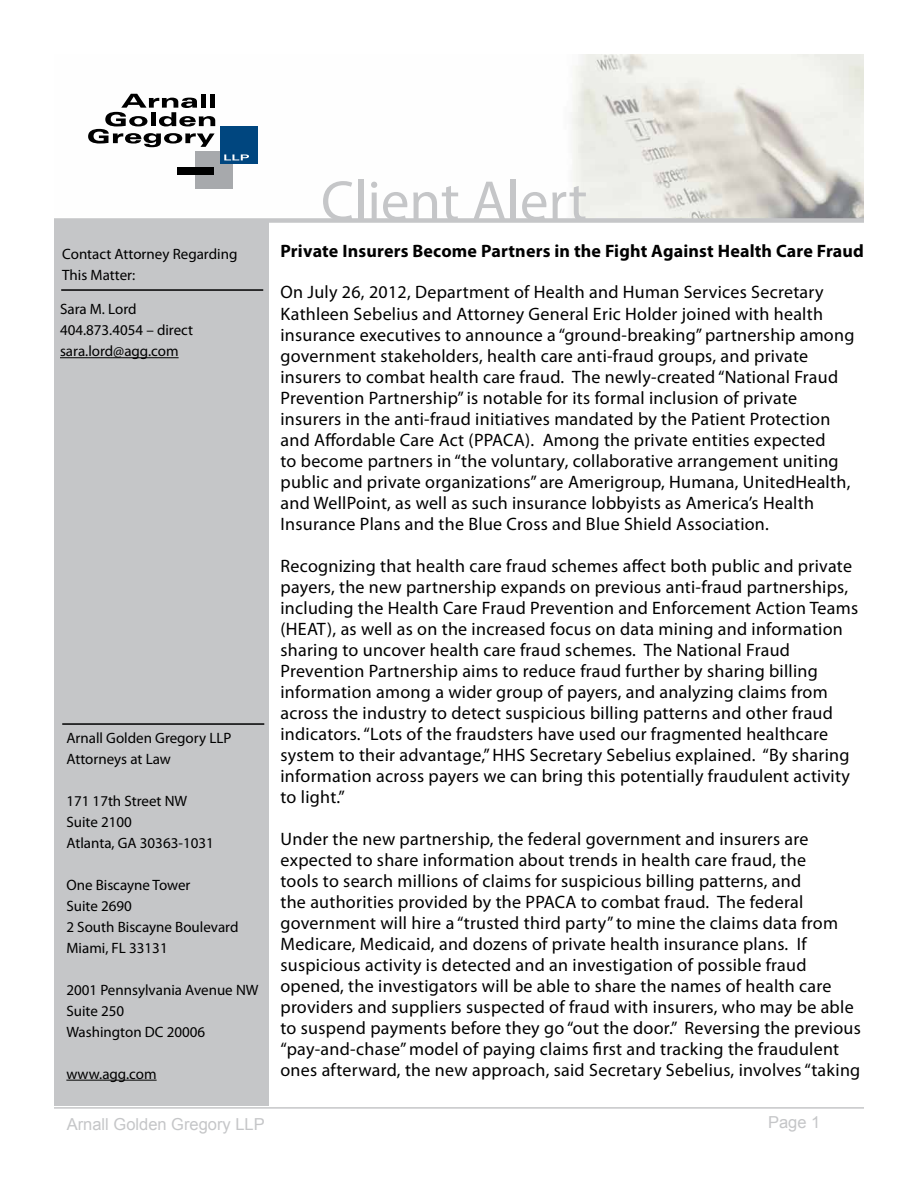
<style>
.page{position:relative;width:918px;height:1188px;background:#fff}
.page>*{position:absolute;margin:0;border:0;box-sizing:border-box;transform-origin:0 0}
.t1{font:57px "Myriad Pro";color:#c5c6c8}
.t2{font:18px/21px "Myriad Pro";letter-spacing:.015em;color:#000}
.t3{font:700 18px "Myriad Pro";letter-spacing:.01em;color:#000}
.t4{font:16.5px "Arial";color:#c5c6c8}
.t5{font:15px/21px "Myriad Pro";color:#000}
</style>
<div class="page">
<div style="left:54px;top:173px;width:214px;height:932px;background:#c5c6c8"></div>
<hr style="left:66px;top:1080px;width:91px;height:1px;background:#000">
<hr style="left:62px;top:723px;width:202px;height:2px;background:#000">
<hr style="left:61px;top:289px;width:202px;height:2px;background:#000">
<hr style="left:54px;top:1107px;width:810px;height:2px;background:#c5c6c8">
<img style="left:54px;top:55px;width:810px;height:163px">
<div style="left:195px;top:151px;width:37px;height:38px;background:#a7a9ac"></div>
<div style="left:177px;top:167px;width:36px;height:7px;background:#000"></div>
<div style="left:220px;top:126px;width:37px;height:38px;background:#00467f"></div>
<svg style="left:224px;top:154px;width:25px;height:6px"></svg>
<svg style="left:88px;top:94px;width:127px;height:53px"></svg>
<div style="left:54px;top:218px;width:810px;height:5px;background:#c5c6c8"></div>
<hr style="left:60px;top:357px;width:119px;height:1px;background:#000">
<h1 class="t1" style="left:321px;top:166px;width:268px">Client Alert</h1>
<p class="t3" style="left:280px;top:239px;width:585px">Private Insurers Become Partners in the Fight Against Health Care Fraud</p>
<p class="t2" style="left:280px;top:282px;width:575px">On July 26, 2012, Department of Health and Human Services Secretary Kathleen Sebelius and Attorney General Eric Holder joined with health insurance executives to announce a “ground-breaking” partnership among government stakeholders, health care anti-fraud groups, and private insurers to combat health care fraud. The newly-created “National Fraud Prevention Partnership” is notable for its formal inclusion of private insurers in the anti-fraud initiatives mandated by the Patient Protection and Affordable Care Act (PPACA). Among the private entities expected<br>to become partners in “the voluntary, collaborative arrangement uniting public and private organizations” are Amerigroup, Humana, UnitedHealth, and WellPoint, as well as such insurance lobbyists as America’s Health Insurance Plans and the Blue Cross and Blue Shield Association.</p>
<p class="t2" style="left:280px;top:555px;width:579px">Recognizing that health care fraud schemes affect both public and private payers, the new partnership expands on previous anti-fraud partnerships, including the Health Care Fraud Prevention and Enforcement Action Teams (HEAT), as well as on the increased focus on data mining and information sharing to uncover health care fraud schemes. The National Fraud Prevention Partnership aims to reduce fraud further by sharing billing information among a wider group of payers, and analyzing claims from across the industry to detect suspicious billing patterns and other fraud indicators. “Lots of the fraudsters have used our fragmented healthcare system to their advantage,” HHS Secretary Sebelius explained. “By sharing information across payers we can bring this potentially fraudulent activity to light.”</p>
<p class="t2" style="left:280px;top:828px;width:582px">Under the new partnership, the federal government and insurers are expected to share information about trends in health care fraud, the<br>tools to search millions of claims for suspicious billing patterns, and<br>the authorities provided by the PPACA to combat fraud. The federal government will hire a “trusted third party” to mine the claims data from Medicare, Medicaid, and dozens of private health insurance plans. If suspicious activity is detected and an investigation of possible fraud opened, the investigators will be able to share the names of health care providers and suppliers suspected of fraud with insurers, who may be able to suspend payments before they go “out the door.” Reversing the previous “pay-and-chase” model of paying claims first and tracking the fraudulent ones afterward, the new approach, said Secretary Sebelius, involves “taking</p>
<p class="t5" style="left:62px;top:243px;width:177px">Contact Attorney Regarding<br>This Matter:</p>
<p class="t5" style="left:60px;top:298px;width:135px">Sara M. Lord<br>404.873.4054 – direct sara.lord@agg.com</p>
<p class="t5" style="left:66px;top:727px;width:167px">Arnall Golden Gregory LLP<br>Attorneys at Law</p>
<p class="t5" style="left:66px;top:790px;width:149px">171 17th Street NW<br>Suite 2100<br>Atlanta, GA 30363-1031</p>
<p class="t5" style="left:66px;top:874px;width:174px">One Biscayne Tower<br>Suite 2690<br>2 South Biscayne Boulevard<br>Miami, FL 33131</p>
<p class="t5" style="left:66px;top:979px;width:194px">2001 Pennsylvania Avenue NW<br>Suite 250<br>Washington DC 20006</p>
<p class="t5" style="left:66px;top:1063px;width:92px">www.agg.com</p>
<p class="t4" style="left:67px;top:1114px;width:200px">Arnall Golden Gregory LLP</p>
<p class="t4" style="left:768px;top:1111px;width:54px">Page 1</p>
</div>
